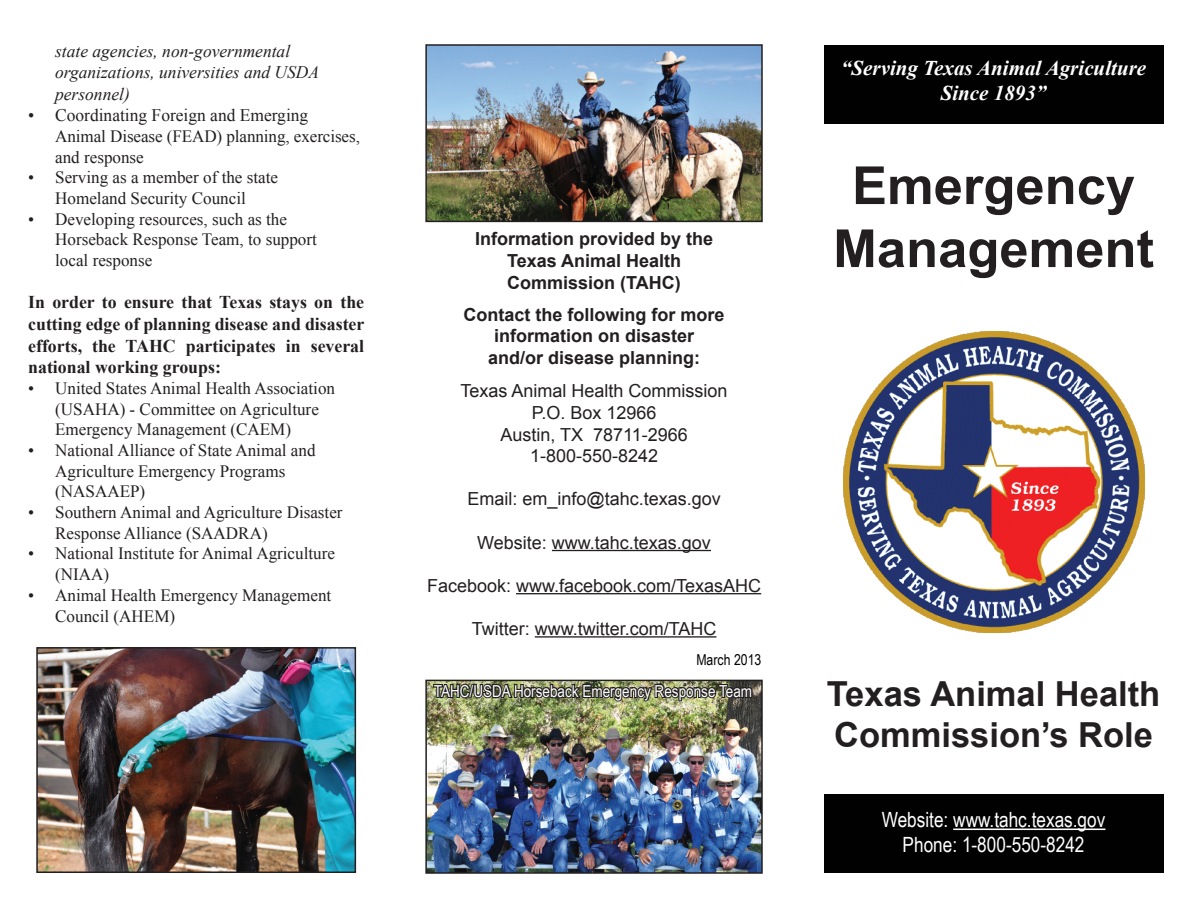
<style>
.page{position:relative;width:1188px;height:918px;background:#fff}
.page>*{position:absolute;margin:0;border:0;box-sizing:border-box;transform-origin:0 0}
.t1{font:700 52.5px/63px "Arial";color:#231f20;text-align:center}
.t2{font:700 34.5px/41.4px "Arial";color:#231f20}
.t3{font:21px/25.2px "Arial Narrow";color:#fff;text-align:center}
.t4{font:italic 700 21px/25.2px "Times New Roman";color:#fff;text-align:center}
.t5{font:18px/21.6px "Arial";color:#231f20;text-align:center}
.t6{font:700 18px/21.6px "Times New Roman";color:#231f20;text-align:justify}
.t7{font:700 18px/21.6px "Arial";color:#231f20;text-align:center}
.t8{font:italic 17.7px/21.1px "Times New Roman";color:#231f20}
.t9{font:17.7px "Times New Roman";color:#231f20}
.t10{font:17.25px/20.7px "Times New Roman";color:#231f20}
.t11{font:16.5px "Arial Narrow";color:#fff}
.t12{font:15px "Arial Narrow";color:#000}
</style>
<div class="page">
<img style="left:843px;top:331px;width:301px;height:301px">
<hr style="left:552px;top:550px;width:159px;height:1px;background:#231f20">
<hr style="left:516px;top:593px;width:245px;height:1px;background:#231f20">
<hr style="left:535px;top:636px;width:181px;height:2px;background:#231f20">
<div style="left:824px;top:45px;width:339px;height:78px;background:#010101"></div>
<div style="left:824px;top:795px;width:339px;height:78px;background:#010101"></div>
<img style="left:39px;top:650px;width:314px;height:220px">
<div style="left:36px;top:647px;width:320px;height:226px;border:2px solid #231f20"></div>
<img style="left:428px;top:47px;width:332px;height:172px">
<div style="left:425px;top:44px;width:338px;height:178px;border:2px solid #231f20"></div>
<img style="left:428px;top:683px;width:332px;height:188px">
<div style="left:425px;top:680px;width:338px;height:194px;border:2px solid #231f20"></div>
<img style="left:432px;top:679px;width:322px;height:27px">
<hr style="left:953px;top:829px;width:152px;height:1px;background:#fff">
<p class="t8" style="left:55px;top:40px;width:265px">state agencies, non-governmental organizations, universities and USDA personnel)</p>
<p class="t9" style="left:28px;top:103px;width:282px">• Coordinating Foreign and Emerging</p>
<p class="t10" style="left:55px;top:125px;width:306px">Animal Disease (FEAD) planning, exercises, and response</p>
<p class="t10" style="left:28px;top:167px;width:251px;text-align:center">• Serving as a member of the state<br>Homeland Security Council</p>
<p class="t10" style="left:55px;top:208px;width:263px;text-indent:-27px">• Developing resources, such as the<br>Horseback Response Team, to support local response</p>
<p class="t6" style="left:28px;top:291px;width:338px">In order to ensure that Texas stays on the cutting edge of planning disease and disaster efforts, the TAHC participates in several national working groups:</p>
<p class="t10" style="left:55px;top:377px;width:281px;text-indent:-27px">• United States Animal Health Association (USAHA) - Committee on Agriculture<br>Emergency Management (CAEM)</p>
<p class="t10" style="left:55px;top:440px;width:262px;text-indent:-27px">• National Alliance of State Animal and<br>Agriculture Emergency Programs (NASAAEP)</p>
<p class="t10" style="left:55px;top:502px;width:289px;text-indent:-27px">• Southern Animal and Agriculture Disaster<br>Response Alliance (SAADRA)</p>
<p class="t10" style="left:55px;top:543px;width:281px;text-indent:-27px">• National Institute for Animal Agriculture (NIAA)</p>
<p class="t10" style="left:55px;top:584px;width:278px;text-indent:-27px">• Animal Health Emergency Management<br>Council (AHEM)</p>
<p class="t7" style="left:475px;top:229px;width:240px">Information provided by the<br>Texas Animal Health<br>Commission (TAHC)</p>
<p class="t7" style="left:464px;top:304px;width:263px">Contact the following for more information on disaster<br>and/or disease planning:</p>
<p class="t5" style="left:461px;top:380px;width:269px">Texas Animal Health Commission<br>P.O. Box 12966<br>Austin, TX 78711-2966<br>1-800-550-8242</p>
<p class="t5" style="left:467px;top:488px;width:255px">Email: em_info@tahc.texas.gov</p>
<p class="t5" style="left:477px;top:532px;width:235px">Website: www.tahc.texas.gov</p>
<p class="t5" style="left:427px;top:575px;width:336px">Facebook: www.facebook.com/TexasAHC</p>
<p class="t5" style="left:472px;top:618px;width:246px">Twitter: www.twitter.com/TAHC</p>
<p class="t12" style="left:696px;top:649px;width:66px">March 2013</p>
<p class="t11" style="left:434px;top:679px;width:320px">TAHC/USDA Horseback Emergency Response Team</p>
<p class="t4" style="left:841px;top:54px;width:307px">“Serving Texas Animal Agriculture<br>Since 1893”</p>
<h1 class="t1" style="left:833px;top:156px;width:322px">Emergency<br>Management</h1>
<h2 class="t2" style="left:827px;top:674px;width:335px">Texas Animal Health<br>Commission’s Role</h2>
<p class="t3" style="left:882px;top:806px;width:225px">Website: www.tahc.texas.gov<br>Phone: 1-800-550-8242</p>
</div>
